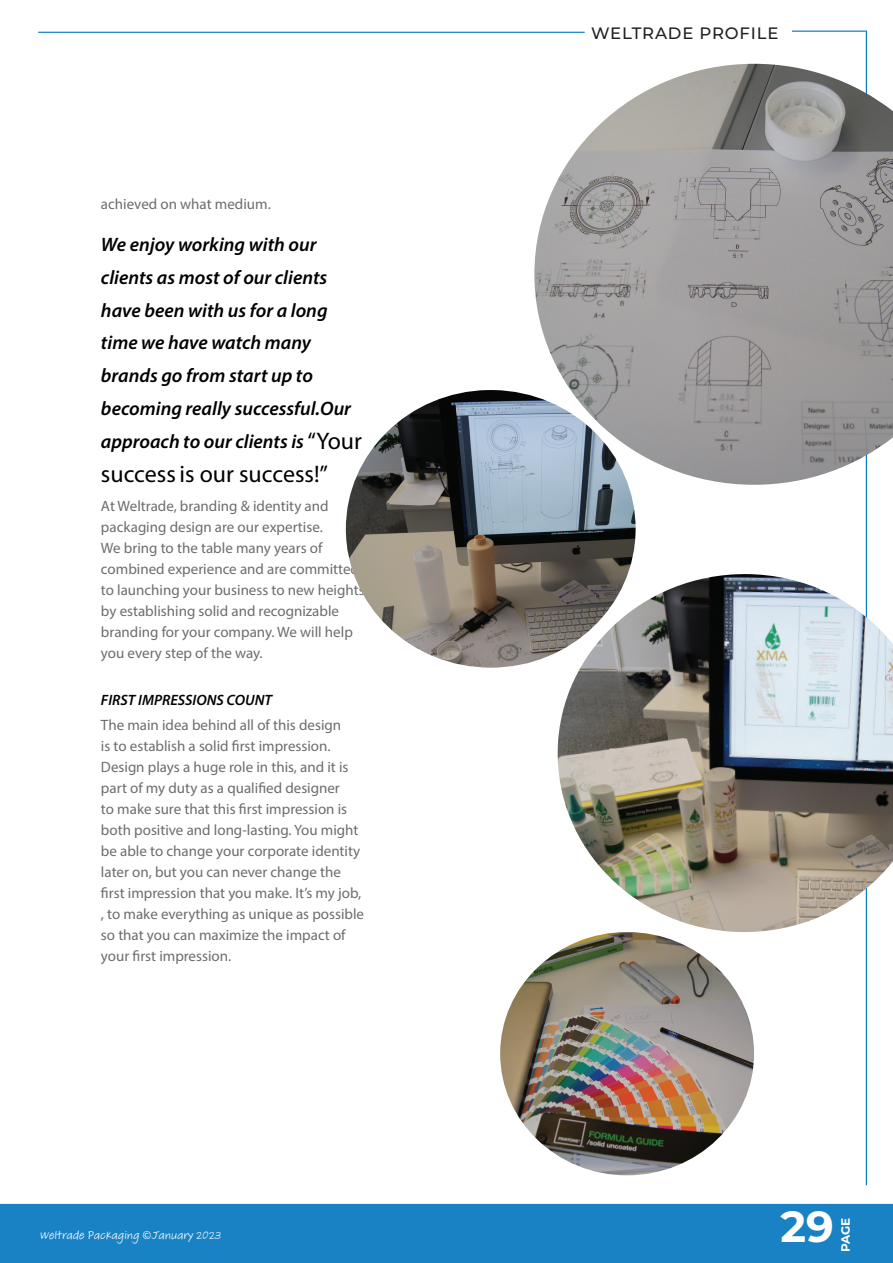
<style>
.page{position:relative;width:893px;height:1263px;background:#fff}
.page>*{position:absolute;margin:0;border:0;box-sizing:border-box;transform-origin:0 0}
.t1{font:700 43.5px "Montserrat";color:#fff}
.t2{font:24px "Myriad Pro";color:#010101}
.t3{font:italic 600 19.5px/33px "Myriad Pro";color:#010101}
.t4{font:500 16.5px "Montserrat";letter-spacing:.05em;color:#231f20}
.t5{font:15px/21px "Myriad Pro";color:#6c6d70}
.t6{font:italic 600 15px "Myriad Pro";color:#000}
.t7{font:12px "Adobe Handwriting Tiffany";color:#fff}
.t8{font:700 12px "Montserrat";color:#fff}
.s1{font-weight:400;font-style:normal;font-size:24px}
</style>
<div class="page">
<hr style="left:866px;top:30px;width:1px;height:1155px;background:#0072bc">
<div style="left:0;top:1204px;width:893px;height:59px;background:#1982c5"></div>
<hr style="left:38px;top:32px;width:547px;height:1px;background:#0072bc">
<hr style="left:792px;top:31px;width:74px;height:1px;background:#0072bc">
<img style="left:534px;top:64px;width:359px;height:421px">
<img style="left:346px;top:390px;width:290px;height:278px">
<img style="left:500px;top:935px;width:254px;height:240px">
<img style="left:555px;top:574px;width:338px;height:361px">
<p class="t5" style="left:101px;top:193px;width:171px">achieved on what medium.</p>
<h3 class="t3" style="left:101px;top:227px;width:262px">We enjoy working with our clients as most of our clients have been with us for a long time we have watch many brands go from start up to becoming really successful.Our approach to our clients is <span class="s1">“Your</span></h3>
<h2 class="t2" style="left:101px;top:459px;width:229px">successis our success!”</h2>
<p class="t5" style="left:101px;top:495px;width:265px">At Weltrade, branding &amp; identity and packaging design are our expertise.<br>We bring to the table many years of combined experience and are committed to launching your business to new heights by establishing solid and recognizable branding for your company. We will help you every step of the way.</p>
<p class="t6" style="left:101px;top:690px;width:173px">FIRST IMPRESSIONS COUNT</p>
<p class="t5" style="left:101px;top:714px;width:265px">The main idea behind all of this design<br>is to establish a solid first impression.<br>Design plays a huge role in this, and it is part of my duty as a qualified designer<br>to make sure that this first impression is both positive and long-lasting. You might be able to change your corporate identity later on, but you can never change the first impression that you make. It’s my job, , to make everything as unique as possible so that you can maximize the impact of your first impression.</p>
<p class="t7" style="left:40px;top:1227px;width:183px">Weltrade Packaging ©January 2023</p>
<p class="t4" style="left:591px;top:21px;width:189px">WELTRADE PROFILE</p>
<h1 class="t1" style="left:780px;top:1195px;width:55px">29</h1>
<p class="t8" style="left:837px;top:1252px;width:36px;rotate:-90deg">PAGE</p>
</div>
